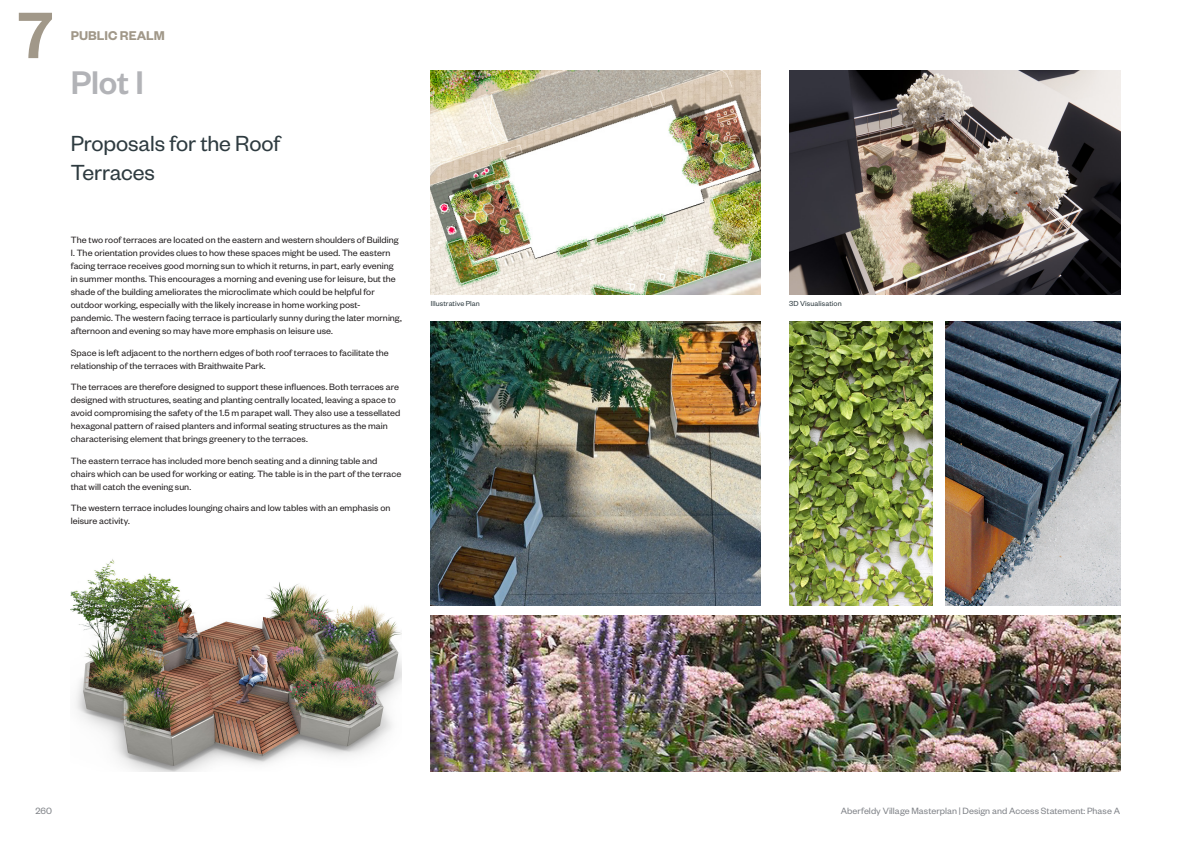
<style>
.page{position:relative;width:1191px;height:842px;background:#fff}
.page>*{position:absolute;margin:0;border:0;box-sizing:border-box;transform-origin:0 0}
.t1{font:500 72px "Founders Grotesk";color:#a19889}
.Page_Title{font:500 36px "Founders Grotesk";color:#b2b3b7}
.Page_Subtitle{font:24px/28.8px "Founders Grotesk";letter-spacing:-.005em;color:#2e3b40}
.t2{font:600 14px "Founders Grotesk";color:#a19889}
.Body_text{font:10px/13px "Founders Grotesk";letter-spacing:.005em;color:#231f20}
.t3{font:10px "Founders Grotesk";letter-spacing:.005em;color:#808388}
.t4{font:8px "Founders Grotesk";letter-spacing:.01em;color:#2e3b40}
</style>
<div class="page">
<img style="left:71px;top:559px;width:331px;height:212px">
<img style="left:430px;top:71px;width:331px;height:224px">
<img style="left:789px;top:71px;width:331px;height:224px">
<img style="left:430px;top:321px;width:331px;height:284px">
<img style="left:789px;top:321px;width:144px;height:284px">
<img style="left:945px;top:321px;width:175px;height:284px">
<img style="left:430px;top:616px;width:690px;height:155px">
<h1 class="t1" style="left:18px;top:-10px;width:37px">7</h1>
<h3 class="t2" style="left:71px;top:27px;width:95px">PUBLIC REALM</h3>
<p class="Page_Title" style="left:71px;top:60px;width:74px">Plot I</p>
<p class="Page_Subtitle" style="left:71px;top:127px;width:211px">Proposals for the Roof<br>Terraces</p>
<p class="Body_text" style="left:71px;top:233px;width:332px">The two roof terraces are located on the eastern and western shoulders of Building I. The orientation provides clues to how these spaces might be used. The eastern facing terrace receives good morning sun to which it returns, in part, early evening in summer months. This encourages a morning and evening use for leisure, but the shade of the building ameliorates the microclimate which could be helpful for outdoor working, especially with the likely increase in home working post&shy;pandemic. The western facing terrace is particularly sunny during the later morning, afternoon and evening so may have more emphasis on leisure use.</p>
<p class="Body_text" style="left:71px;top:345px;width:319px">Space is left adjacent to the northern edges of both roof terraces to facilitate the relationship of the terraces with Braithwaite Park.</p>
<p class="Body_text" style="left:71px;top:380px;width:331px">The terraces are therefore designed to support these influences. Both terraces are designed with structures, seating and planting centrally located, leaving a space to avoid compromising the safety of the 1.5 m parapet wall. They also use a tessellated hexagonal pattern of raised planters and informal seating structures as the main characterising element that brings greenery to the terraces.</p>
<p class="Body_text" style="left:71px;top:453px;width:332px">The eastern terrace has included more bench seating and a dinning table and chairs which can be used for working or eating. The table is in the part of the terrace that will catch the evening sun.</p>
<p class="Body_text" style="left:71px;top:501px;width:321px">The western terrace includes lounging chairs and low tables with an emphasis on leisure activity.</p>
<p class="t4" style="left:431px;top:299px;width:51px">Illustrative Plan</p>
<p class="t4" style="left:789px;top:298px;width:54px">3D Visualisation</p>
<p class="t3" style="left:35px;top:805px;width:18px">260</p>
<p class="t3" style="left:841px;top:805px;width:281px">Aberfeldy Village Masterplan | Design and Access Statement: Phase A</p>
</div>
